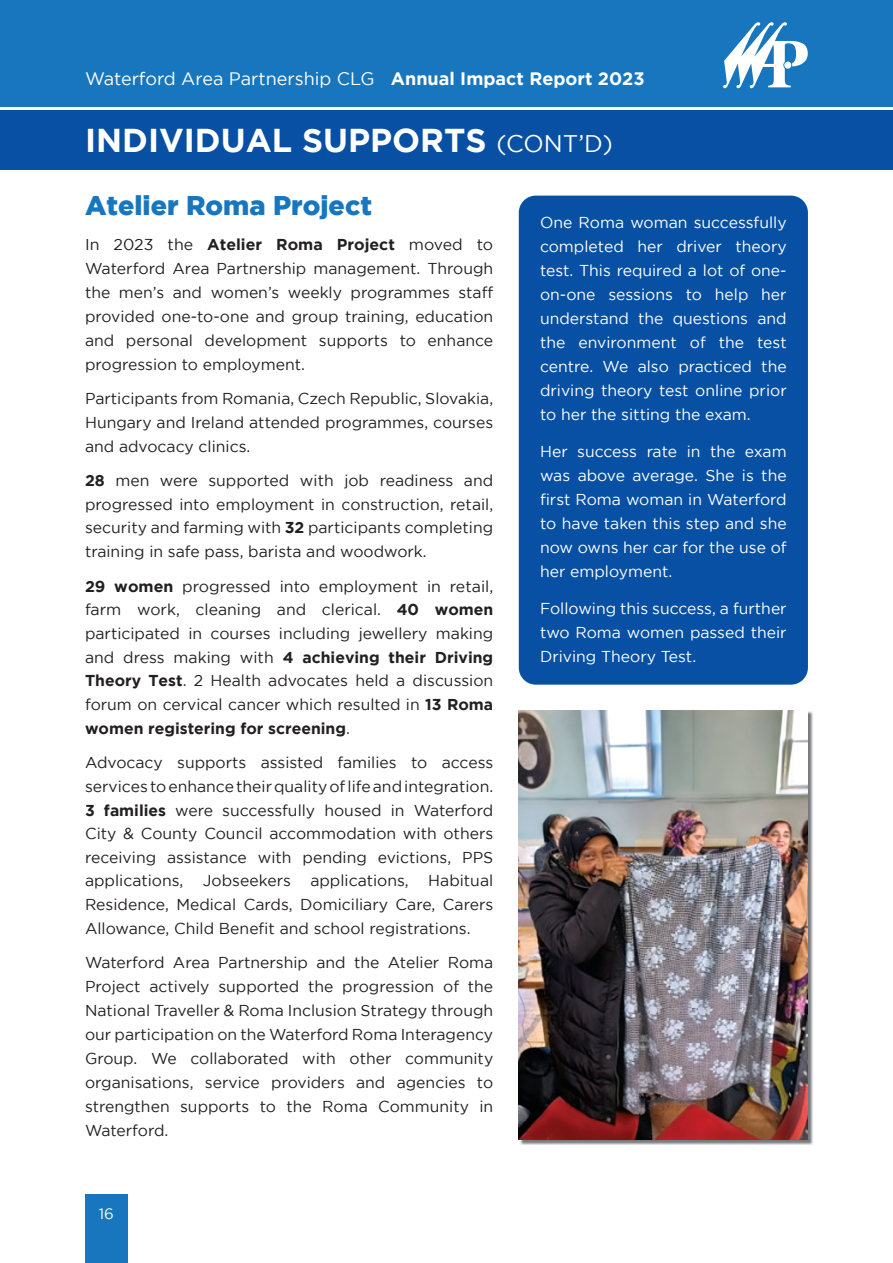
<style>
.page{position:relative;width:893px;height:1263px;background:#fff}
.page>*{position:absolute;margin:0;border:0;box-sizing:border-box;transform-origin:0 0}
.t1{font:700 33px "Gotham";color:#fff}
.t2{font:900 27px "Gotham";color:#1776bd}
.t3{font:18px "Gotham";color:#fff}
.t4{font:15.75px/23.7px "Gotham";color:#231f20;text-align:justify}
.t5{font:15.75px/24px "Gotham";color:#fff;text-align:justify}
.t6{font:15px "Gotham";color:#fff}
.s1{font-weight:700}
.s2{font-weight:400;font-size:24px}
</style>
<div class="page">
<div style="left:0;top:0;width:893px;height:106px;background:#1776bd"></div>
<div style="left:0;top:111px;width:893px;height:59px;background:#0850a3"></div>
<svg style="left:723px;top:22px;width:85px;height:66px"></svg>
<div style="left:85px;top:1195px;width:43px;height:68px;background:#1776bd"></div>
<img style="left:520px;top:711px;width:293px;height:434px">
<img style="left:519px;top:710px;width:289px;height:430px">
<div style="left:519px;top:196px;width:289px;height:489px;background:#0850a3;border-radius:17px"></div>
<p class="t3" style="left:85px;top:69px;width:561px">Waterford Area Partnership CLG <span class="s1">Annual Impact Report 2023</span></p>
<h1 class="t1" style="left:85px;top:121px;width:529px">INDIVIDUAL SUPPORTS <span class="s2">(CONT’D)</span></h1>
<h2 class="t2" style="left:85px;top:190px;width:288px">Atelier Roma Project</h2>
<p class="t4" style="left:85px;top:232px;width:410px">In 2023 the <span class="s1">Atelier Roma Project</span> moved to Waterford Area Partnership management. Through the men’s and women’s weekly programmes staff provided one-to-one and group training, education and personal development supports to enhance progression to employment.</p>
<p class="t4" style="left:85px;top:387px;width:410px">Participants from Romania, Czech Republic, Slovakia, Hungary and Ireland attended programmes, courses and advocacy clinics.</p>
<p class="t4" style="left:85px;top:469px;width:410px"><span class="s1">28</span> men were supported with job readiness and progressed into employment in construction, retail, security and farming with <span class="s1">32</span> participants completing training in safe pass, barista and woodwork.</p>
<p class="t4" style="left:85px;top:574px;width:410px"><span class="s1">29 women</span> progressed into employment in retail, farm work, cleaning and clerical. <span class="s1">40 women </span>participated in courses including jewellery making and dress making with <span class="s1">4 achieving their Driving Theory Test</span>. 2 Health advocates held a discussion forum on cervical cancer which resulted in <span class="s1">13 Roma women registering for screening</span>.</p>
<p class="t4" style="left:85px;top:750px;width:410px">Advocacy supports assisted families to access services to enhance their quality of life and integration.<br><span class="s1">3 families</span> were successfully housed in Waterford City &amp; County Council accommodation with others receiving assistance with pending evictions, PPS applications, Jobseekers applications, Habitual Residence, Medical Cards, Domiciliary Care, Carers Allowance, Child Benefit and school registrations.</p>
<p class="t4" style="left:85px;top:950px;width:410px">Waterford Area Partnership and the Atelier Roma Project actively supported the progression of the National Traveller &amp; Roma Inclusion Strategy through our participation on the Waterford Roma Interagency Group. We collaborated with other community organisations, service providers and agencies to strengthen supports to the Roma Community in Waterford.</p>
<p class="t6" style="left:99px;top:1205px;width:17px">16</p>
<p class="t5" style="left:540px;top:211px;width:248px">One Roma woman successfully completed her driver theory test. This required a lot of one&shy;on-one sessions to help her understand the questions and the environment of the test centre. We also practiced the driving theory test online prior to her the sitting the exam.</p>
<p class="t5" style="left:540px;top:439px;width:248px">Her success rate in the exam was above average. She is the first Roma woman in Waterford to have taken this step and she now owns her car for the use of her employment.</p>
<p class="t5" style="left:540px;top:596px;width:248px">Following this success, a further two Roma women passed their Driving Theory Test.</p>
</div>
